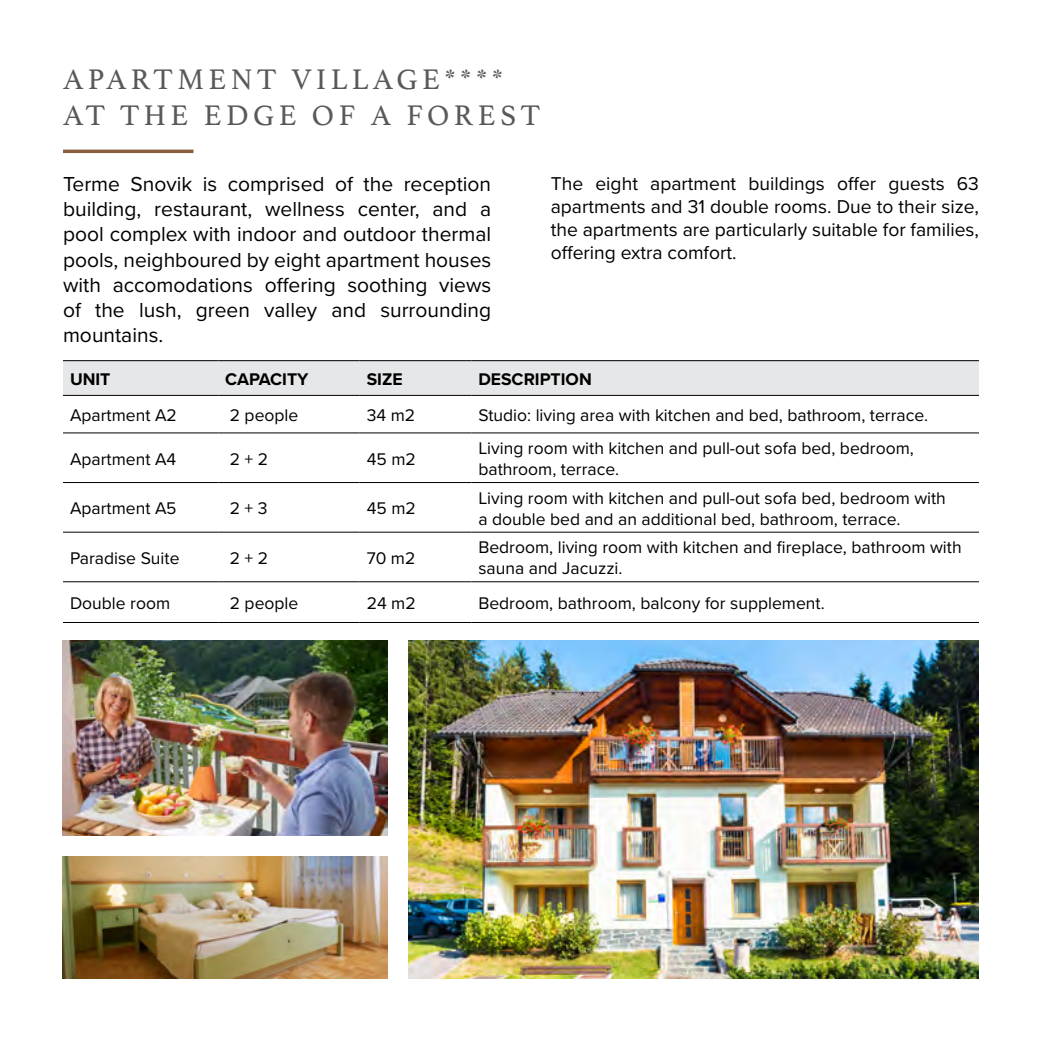
<style>
.page{position:relative;width:1042px;height:1042px;background:#fff}
.page>*{position:absolute;margin:0;border:0;box-sizing:border-box;transform-origin:0 0}
.t1{font:29.75px/35.7px "Athelas";letter-spacing:.15em;color:#58595b}
.t2{font:21px/25.2px "Proxima Nova";color:#000;text-align:justify}
.t3{font:19.25px/23.1px "Proxima Nova";color:#000;text-align:justify}
.t4{font:17.5px/21px "Proxima Nova";color:#000}
.t5{font:700 17.5px "Proxima Nova";color:#000}
</style>
<div class="page">
<img style="left:63px;top:640px;width:325px;height:195px">
<img style="left:63px;top:856px;width:325px;height:123px">
<img style="left:408px;top:640px;width:571px;height:339px">
<div style="left:63px;top:361px;width:916px;height:34px;background:#e6e7e8"></div>
<hr style="left:63px;top:360px;width:155px;height:1px;background:#000">
<hr style="left:218px;top:360px;width:142px;height:1px;background:#000">
<hr style="left:360px;top:360px;width:111px;height:1px;background:#000">
<hr style="left:471px;top:360px;width:508px;height:1px;background:#000">
<hr style="left:63px;top:395px;width:155px;height:1px;background:#000">
<hr style="left:218px;top:395px;width:142px;height:1px;background:#000">
<hr style="left:360px;top:395px;width:111px;height:1px;background:#000">
<hr style="left:471px;top:395px;width:508px;height:1px;background:#000">
<hr style="left:63px;top:433px;width:155px;height:1px;background:#000">
<hr style="left:218px;top:433px;width:142px;height:1px;background:#000">
<hr style="left:360px;top:433px;width:111px;height:1px;background:#000">
<hr style="left:471px;top:433px;width:508px;height:1px;background:#000">
<hr style="left:63px;top:482px;width:155px;height:1px;background:#000">
<hr style="left:218px;top:482px;width:142px;height:1px;background:#000">
<hr style="left:360px;top:482px;width:111px;height:1px;background:#000">
<hr style="left:471px;top:482px;width:508px;height:1px;background:#000">
<hr style="left:63px;top:532px;width:155px;height:1px;background:#000">
<hr style="left:218px;top:532px;width:142px;height:1px;background:#000">
<hr style="left:360px;top:532px;width:111px;height:1px;background:#000">
<hr style="left:471px;top:532px;width:508px;height:1px;background:#000">
<hr style="left:63px;top:581px;width:155px;height:1px;background:#000">
<hr style="left:218px;top:581px;width:142px;height:1px;background:#000">
<hr style="left:360px;top:581px;width:111px;height:1px;background:#000">
<hr style="left:471px;top:581px;width:508px;height:1px;background:#000">
<hr style="left:63px;top:622px;width:155px;height:1px;background:#000">
<hr style="left:218px;top:622px;width:142px;height:1px;background:#000">
<hr style="left:360px;top:622px;width:111px;height:1px;background:#000">
<hr style="left:471px;top:622px;width:508px;height:1px;background:#000">
<hr style="left:63px;top:150px;width:130px;height:3px;background:#8a5e3c">
<h1 class="t1" style="left:63px;top:61px;width:478px">APARTMENT VILLAGE****<br>AT THE EDGE OF A FOREST</h1>
<p class="t2" style="left:63px;top:170px;width:430px">Terme Snovik is comprised of the reception building, restaurant, wellness center, and a pool complex with indoor and outdoor thermal pools, neighboured by eight apartment houses with accomodations offering soothing views of the lush, green valley and surrounding mountains.</p>
<p class="t3" style="left:551px;top:171px;width:430px">The eight apartment buildings offer guests 63 apartments and 31 double rooms. Due to their size, the apartments are particularly suitable for families, offering extra comfort.</p>
<p class="t5" style="left:70px;top:366px;width:42px">UNIT</p>
<p class="t5" style="left:225px;top:366px;width:85px">CAPACITY</p>
<p class="t5" style="left:367px;top:366px;width:37px">SIZE</p>
<p class="t5" style="left:478px;top:366px;width:115px">DESCRIPTION</p>
<p class="t4" style="left:70px;top:404px;width:108px">Apartment A2</p>
<p class="t4" style="left:230px;top:404px;width:70px">2 people</p>
<p class="t4" style="left:367px;top:404px;width:50px">34 m2</p>
<p class="t4" style="left:478px;top:404px;width:451px">Studio: living area with kitchen and bed, bathroom, terrace.</p>
<p class="t4" style="left:70px;top:447px;width:108px">Apartment A4</p>
<p class="t4" style="left:230px;top:447px;width:40px">2 + 2</p>
<p class="t4" style="left:367px;top:447px;width:51px">45 m2</p>
<p class="t4" style="left:478px;top:437px;width:437px">Living room with kitchen and pull-out sofa bed, bedroom, bathroom, terrace.</p>
<p class="t4" style="left:70px;top:497px;width:108px">Apartment A5</p>
<p class="t4" style="left:230px;top:497px;width:39px">2 + 3</p>
<p class="t4" style="left:367px;top:497px;width:51px">45 m2</p>
<p class="t4" style="left:478px;top:487px;width:469px">Living room with kitchen and pull-out sofa bed, bedroom with a double bed and an additional bed, bathroom, terrace.</p>
<p class="t4" style="left:70px;top:547px;width:111px">Paradise Suite</p>
<p class="t4" style="left:230px;top:547px;width:40px">2 + 2</p>
<p class="t4" style="left:367px;top:547px;width:50px">70 m2</p>
<p class="t4" style="left:478px;top:536px;width:485px">Bedroom, living room with kitchen and fireplace, bathroom with sauna and Jacuzzi.</p>
<p class="t4" style="left:70px;top:592px;width:102px">Double room</p>
<p class="t4" style="left:230px;top:592px;width:70px">2 people</p>
<p class="t4" style="left:367px;top:592px;width:50px">24 m2</p>
<p class="t4" style="left:478px;top:592px;width:348px">Bedroom, bathroom, balcony for supplement.</p>
</div>
